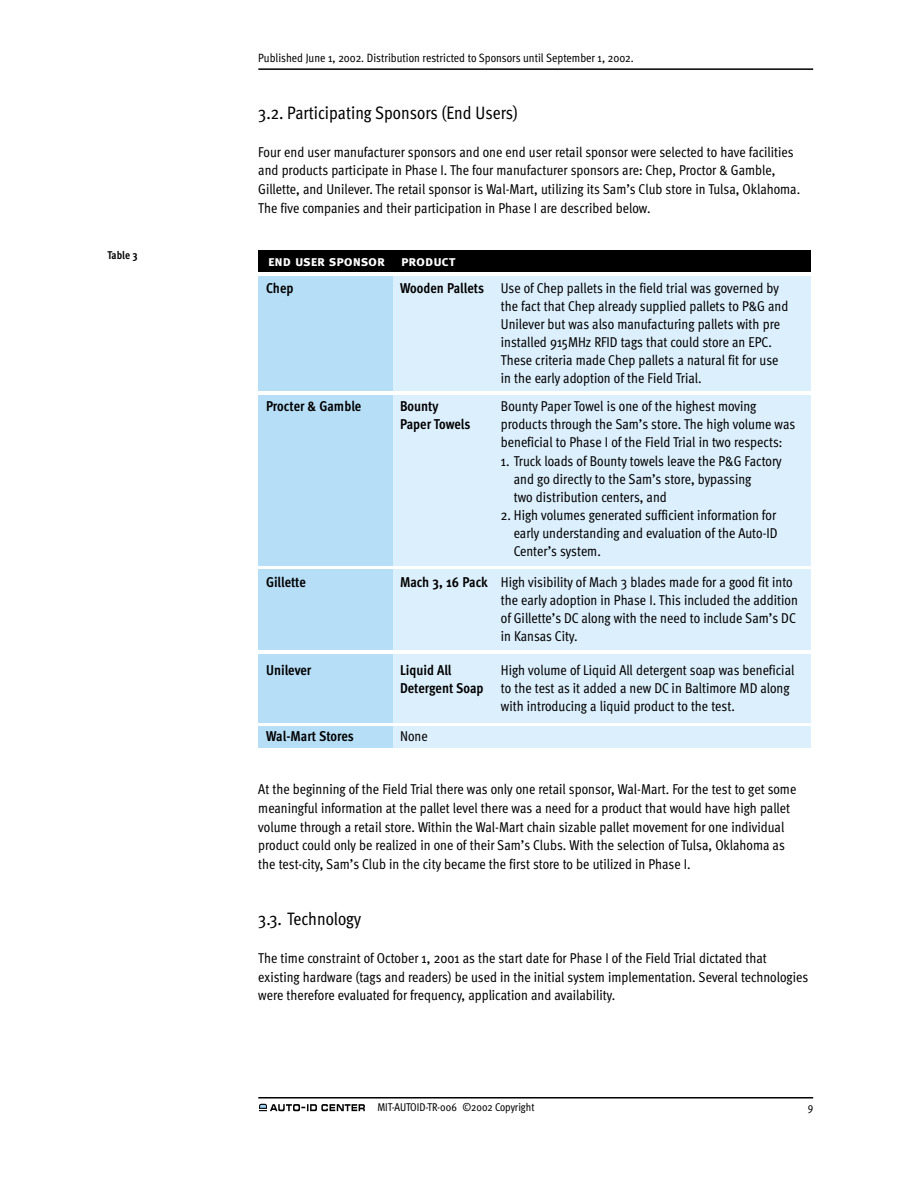
<style>
.page{position:relative;width:918px;height:1188px;background:#fff}
.page>*{position:absolute;margin:0;border:0;box-sizing:border-box;transform-origin:0 0}
.t1{font:18px "Meta Cond";color:#000}
.t2{font:14.25px/18px "Meta Cond";color:#000}
.t3{font:700 14.25px "Meta Cond";color:#000}
.t4{font:14.25px "Meta Bold Caps";letter-spacing:-.01em;color:#fff}
.t5{font:12px "Meta Cond";color:#000}
.t6{font:11.25px "Meta Cond";color:#000}
.t7{font:700 11.25px "Meta Cond";color:#000}
.s1{font-weight:700}
</style>
<div class="page">
<hr style="left:258px;top:68px;width:555px;height:2px;background:#000">
<hr style="left:258px;top:1097px;width:555px;height:2px;background:#000">
<svg style="left:259px;top:1104px;width:106px;height:7px"></svg>
<div style="left:258px;top:251px;width:553px;height:21px;background:#000"></div>
<div style="left:258px;top:276px;width:553px;height:115px;background:#dceffc"></div>
<div style="left:258px;top:276px;width:135px;height:115px;background:#b6def7"></div>
<div style="left:258px;top:395px;width:553px;height:170px;background:#dceffc"></div>
<div style="left:258px;top:395px;width:135px;height:170px;background:#b6def7"></div>
<div style="left:258px;top:569px;width:553px;height:81px;background:#dceffc"></div>
<div style="left:258px;top:569px;width:135px;height:81px;background:#b6def7"></div>
<div style="left:258px;top:654px;width:553px;height:69px;background:#dceffc"></div>
<div style="left:258px;top:654px;width:135px;height:69px;background:#b6def7"></div>
<div style="left:258px;top:727px;width:553px;height:21px;background:#dceffc"></div>
<div style="left:258px;top:727px;width:135px;height:21px;background:#b6def7"></div>
<p class="t7" style="left:107px;top:251px;width:32px">Table 3</p>
<p class="t5" style="left:258px;top:53px;width:377px">Published June 1, 2002. Distribution restricted to Sponsors until September 1, 2002.</p>
<p class="t1" style="left:258px;top:106px;width:261px">3.2. Participating Sponsors (End Users)</p>
<p class="t2" style="left:258px;top:143px;width:543px;line-height:18.8px">Four end user manufacturer sponsors and one end user retail sponsor were selected to have facilities and products participate in Phase I. The four manufacturer sponsors are: Chep, Proctor &amp; Gamble, Gillette, and Unilever. The retail sponsor is Wal-Mart, utilizing its Sam’s Club store in Tulsa, Oklahoma.<br>The five companies and their participation in Phase I are described below.</p>
<p class="t4" style="left:268px;top:252px;width:189px">end user sponsor product</p>
<p class="t3" style="left:266px;top:283px;width:29px">Chep</p>
<p class="t2" style="left:501px;top:280px;width:289px;text-indent:-101px"><span class="s1">Wooden Pallets</span> Use of Chep pallets in the field trial was governed by the fact that Chep already supplied pallets to P&amp;G and Unilever but was also manufacturing pallets with pre installed 915MHz RFID tags that could store an EPC.<br>These criteria made Chep pallets a natural fit for use in the early adoption of the Field Trial.</p>
<p class="t3" style="left:266px;top:401px;width:97px">Procter &amp; Gamble</p>
<p class="t3" style="left:400px;top:401px;width:40px">Bounty</p>
<p class="t2" style="left:501px;top:399px;width:257px">Bounty Paper Towel is one of the highest moving</p>
<p class="t3" style="left:400px;top:419px;width:72px">Paper Towels</p>
<p class="t2" style="left:501px;top:417px;width:296px">products through the Sam’s store. The high volume was beneficial to Phase I of the Field Trial in two respects:</p>
<p class="t2" style="left:514px;top:453px;width:269px;text-indent:-13px">1. Truck loads of Bounty towels leave the P&amp;G Factory and go directly to the Sam’s store, bypassing<br>two distribution centers, and</p>
<p class="t2" style="left:514px;top:507px;width:265px;text-align:justify;text-indent:-13px">2. High volumes generated sufficient information for early understanding and evaluation of the Auto-ID Center’s system.</p>
<p class="t3" style="left:266px;top:577px;width:41px">Gillette</p>
<p class="t2" style="left:501px;top:574px;width:299px;text-indent:-101px"><span class="s1">Mach 3, 16 Pack</span> High visibility of Mach 3 blades made for a good fit into the early adoption in Phase I. This included the addition of Gillette’s DC along with the need to include Sam’s DC in Kansas City.</p>
<p class="t3" style="left:266px;top:665px;width:47px">Unilever</p>
<p class="t3" style="left:400px;top:665px;width:53px">Liquid All</p>
<p class="t2" style="left:501px;top:663px;width:295px">High volume of Liquid All detergent soap was beneficial</p>
<p class="t2" style="left:400px;top:681px;width:391px"><span class="s1">Detergent Soap</span> to the test as it added a new DC in Baltimore MD along</p>
<p class="t2" style="left:501px;top:699px;width:235px">with introducing a liquid product to the test.</p>
<p class="t3" style="left:266px;top:731px;width:89px">Wal-Mart Stores</p>
<p class="t2" style="left:400px;top:729px;width:29px">None</p>
<p class="t2" style="left:258px;top:781px;width:540px;line-height:18.8px">At the beginning of the Field Trial there was only one retail sponsor, Wal-Mart. For the test to get some meaningful information at the pallet level there was a need for a product that would have high pallet volume through a retail store. Within the Wal-Mart chain sizable pallet movement for one individual product could only be realized in one of their Sam’s Clubs. With the selection of Tulsa, Oklahoma as the test-city, Sam’s Club in the city became the first store to be utilized in Phase I.</p>
<p class="t1" style="left:258px;top:912px;width:104px">3.3. Technology</p>
<p class="t2" style="left:258px;top:950px;width:551px;line-height:18.8px">The time constraint of October 1, 2001 as the start date for Phase I of the Field Trial dictated that existing hardware (tags and readers) be used in the initial system implementation. Several technologies were therefore evaluated for frequency, application and availability.</p>
<p class="t6" style="left:377px;top:1103px;width:159px">MIT-AUTOID-TR-006 ©2002 Copyright</p>
<p class="t6" style="left:808px;top:1103px;width:7px">9</p>
</div>
